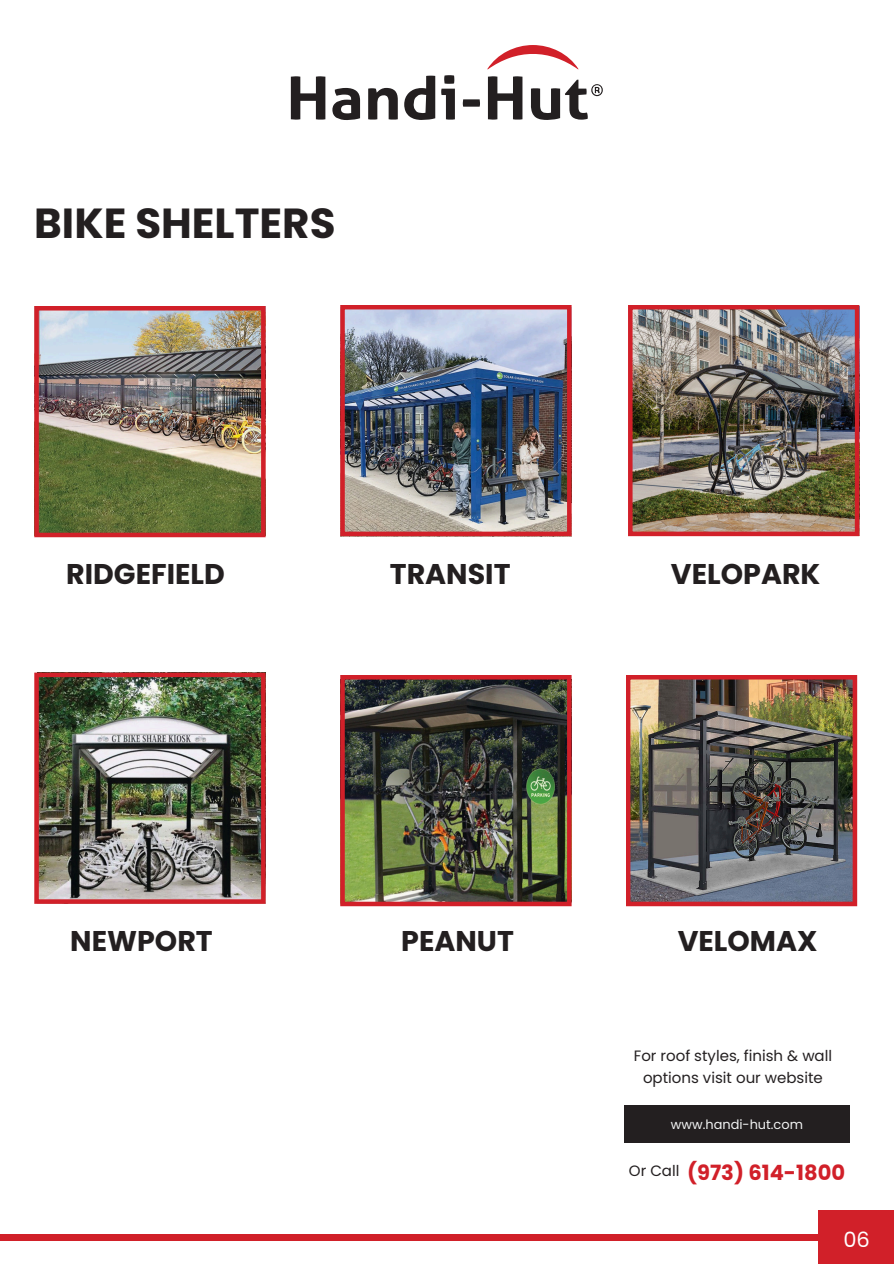
<style>
.page{position:relative;width:894px;height:1264px;background:#fff}
.page>*{position:absolute;margin:0;border:0;box-sizing:border-box;transform-origin:0 0}
.t1{font:700 42px "Poppins";color:#231f20}
.t2{font:700 28.5px "Poppins";color:#231f20}
.t3{font:700 21px "Poppins";color:#d12029}
.t4{font:21px "Poppins";color:#fff}
.t5{font:15px "Poppins";color:#231f20}
.t6{font:12.9px "Poppins";color:#f1f2f2}
</style>
<div class="page">
<svg style="left:487px;top:45px;width:91px;height:24px"></svg>
<svg style="left:291px;top:76px;width:34px;height:44px"></svg>
<svg style="left:332px;top:88px;width:28px;height:32px"></svg>
<svg style="left:368px;top:88px;width:29px;height:32px"></svg>
<svg style="left:404px;top:76px;width:31px;height:44px"></svg>
<svg style="left:441px;top:75px;width:14px;height:45px"></svg>
<svg style="left:462px;top:99px;width:18px;height:8px"></svg>
<svg style="left:488px;top:76px;width:34px;height:44px"></svg>
<svg style="left:530px;top:80px;width:72px;height:40px"></svg>
<div style="left:0;top:1234px;width:818px;height:6px;background:#d12029"></div>
<div style="left:818px;top:1210px;width:75px;height:53px;background:#d12029"></div>
<div style="left:624px;top:1105px;width:225px;height:37px;background:#231f20"></div>
<img style="left:34px;top:306px;width:231px;height:231px">
<img style="left:340px;top:305px;width:231px;height:231px">
<img style="left:628px;top:305px;width:231px;height:231px">
<img style="left:34px;top:672px;width:231px;height:231px">
<img style="left:340px;top:675px;width:231px;height:231px">
<img style="left:626px;top:675px;width:230px;height:231px">
<h1 class="t1" style="left:34px;top:194px;width:302px">BIKE SHELTERS</h1>
<h2 class="t2" style="left:66px;top:554px;width:160px">RIDGEFIELD</h2>
<p class="t2" style="left:390px;top:554px;width:122px">TRANSIT</p>
<p class="t2" style="left:670px;top:554px;width:151px">VELOPARK</p>
<p class="t2" style="left:70px;top:920px;width:144px">NEWPORT</p>
<h2 class="t2" style="left:677px;top:920px;width:141px">VELOMAX</h2>
<h2 class="t2" style="left:401px;top:920px;width:114px">PEANUT</h2>
<p class="t5" style="left:633px;top:1044px;width:200px">For roof styles, finish &amp; wall</p>
<p class="t5" style="left:642px;top:1067px;width:181px">options visit our website</p>
<p class="t6" style="left:670px;top:1115px;width:133px">www.handi-hut.com</p>
<h2 class="t3" style="left:687px;top:1157px;width:159px">(973) 614-1800</h2>
<h2 class="t5" style="left:628px;top:1160px;width:52px">Or Call</h2>
<p class="t4" style="left:843px;top:1224px;width:28px">06</p>
</div>
